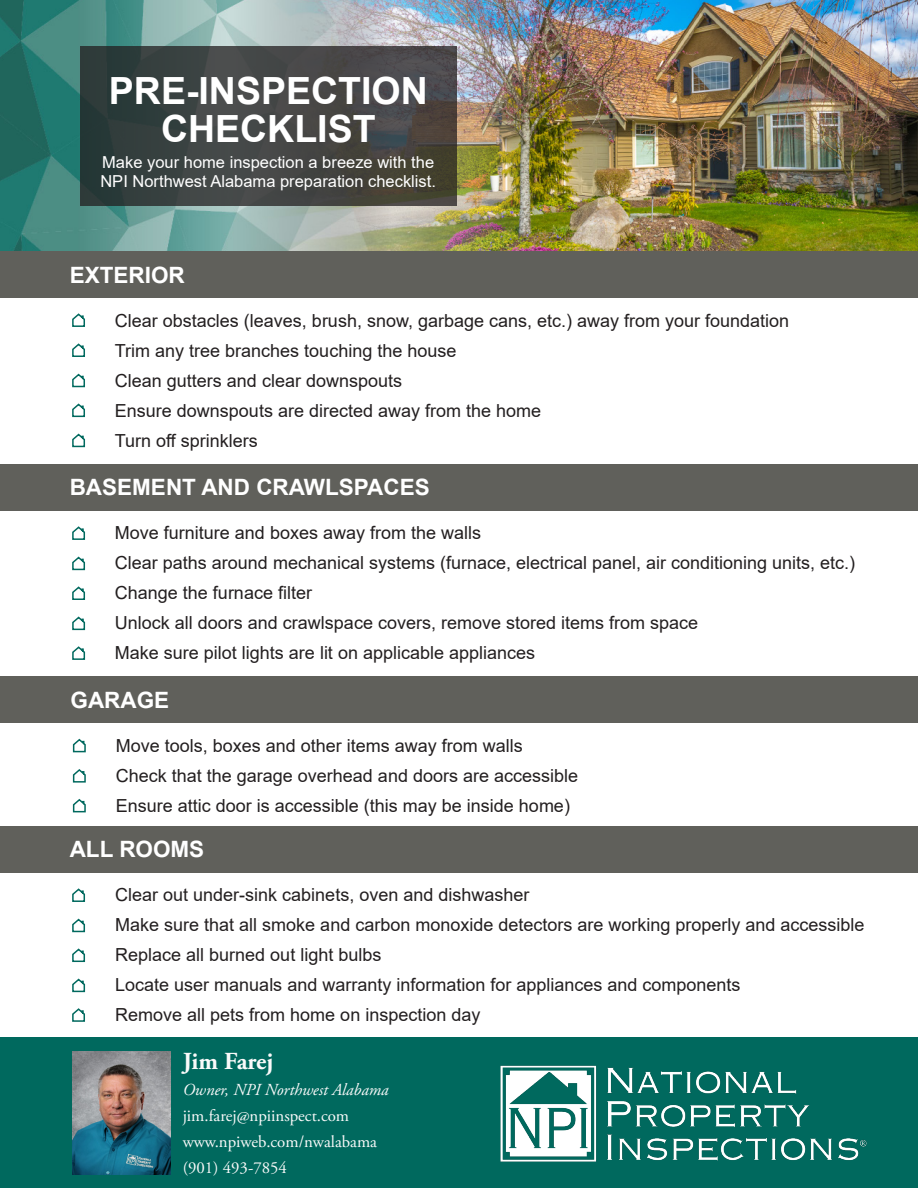
<style>
.page{position:relative;width:918px;height:1188px;background:#fff}
.page>*{position:absolute;margin:0;border:0;box-sizing:border-box;transform-origin:0 0}
.t1{font:700 37.5px/37.5px "Arial";color:#fff;text-align:center}
.t2{font:700 24.45px "Adobe Garamond Pro";letter-spacing:-.01em;color:#fafafa}
.t3{font:700 22.5px "Arial";color:#fff}
.t4{font:18px "Arial";color:#231f20}
.t5{font:16.8px "Adobe Garamond Pro";color:#fafafa}
.t6{font:italic 16.8px "Adobe Garamond Pro";color:#fafafa}
.t7{font:16.5px "Arial";color:#fff}
</style>
<div class="page">
<img style="left:0;top:0;width:918px;height:251px">
<div style="left:0;top:251px;width:918px;height:47px;background:#60605b"></div>
<div style="left:0;top:464px;width:918px;height:47px;background:#60605b"></div>
<div style="left:0;top:676px;width:918px;height:47px;background:#60605b"></div>
<div style="left:0;top:1037px;width:918px;height:151px;background:#00695e"></div>
<svg style="left:72px;top:313px;width:13px;height:14px"></svg>
<svg style="left:72px;top:343px;width:13px;height:14px"></svg>
<svg style="left:72px;top:526px;width:14px;height:14px"></svg>
<svg style="left:72px;top:738px;width:14px;height:15px"></svg>
<svg style="left:72px;top:373px;width:13px;height:15px"></svg>
<svg style="left:72px;top:556px;width:14px;height:15px"></svg>
<svg style="left:72px;top:769px;width:14px;height:14px"></svg>
<svg style="left:72px;top:403px;width:13px;height:15px"></svg>
<svg style="left:72px;top:586px;width:14px;height:14px"></svg>
<svg style="left:72px;top:799px;width:14px;height:14px"></svg>
<svg style="left:72px;top:433px;width:14px;height:15px"></svg>
<svg style="left:72px;top:616px;width:14px;height:15px"></svg>
<svg style="left:72px;top:646px;width:14px;height:14px"></svg>
<svg style="left:80px;top:46px;width:377px;height:159px;background:#404442"></svg>
<div style="left:0;top:826px;width:918px;height:47px;background:#60605b"></div>
<svg style="left:72px;top:888px;width:14px;height:14px"></svg>
<svg style="left:72px;top:1008px;width:13px;height:14px"></svg>
<svg style="left:72px;top:918px;width:14px;height:15px"></svg>
<svg style="left:72px;top:948px;width:14px;height:15px"></svg>
<svg style="left:72px;top:978px;width:14px;height:15px"></svg>
<img style="left:72px;top:1051px;width:99px;height:123px">
<img style="left:500px;top:1065px;width:367px;height:97px">
<p class="t1" style="left:109px;top:73px;width:320px">PRE-INSPECTION<br>CHECKLIST</p>
<p class="t7" style="left:102px;top:151px;width:333px">Make your home inspection a breeze with the</p>
<p class="t7" style="left:100px;top:170px;width:337px">NPI Northwest Alabama preparation checklist.</p>
<p class="t3" style="left:70px;top:259px;width:117px">EXTERIOR</p>
<p class="t4" style="left:115px;top:308px;width:676px">Clear obstacles (leaves, brush, snow, garbage cans, etc.) away from your foundation</p>
<p class="t4" style="left:115px;top:338px;width:343px">Trim any tree branches touching the house</p>
<p class="t4" style="left:115px;top:368px;width:289px">Clean gutters and clear downspouts</p>
<p class="t4" style="left:115px;top:398px;width:428px">Ensure downspouts are directed away from the home</p>
<p class="t4" style="left:115px;top:428px;width:144px">Turn off sprinklers</p>
<p class="t3" style="left:70px;top:471px;width:362px">BASEMENT AND CRAWLSPACES</p>
<p class="t4" style="left:115px;top:521px;width:368px">Move furniture and boxes away from the walls</p>
<p class="t4" style="left:115px;top:551px;width:742px">Clear paths around mechanical systems (furnace, electrical panel, air conditioning units, etc.)</p>
<p class="t4" style="left:115px;top:581px;width:199px">Change the furnace filter</p>
<p class="t4" style="left:115px;top:611px;width:585px">Unlock all doors and crawlspace covers, remove stored items from space</p>
<p class="t4" style="left:115px;top:641px;width:422px">Make sure pilot lights are lit on applicable appliances</p>
<p class="t3" style="left:70px;top:684px;width:100px">GARAGE</p>
<p class="t4" style="left:116px;top:733px;width:409px">Move tools, boxes and other items away from walls</p>
<p class="t4" style="left:116px;top:763px;width:464px">Check that the garage overhead and doors are accessible</p>
<p class="t4" style="left:116px;top:793px;width:456px">Ensure attic door is accessible (this may be inside home)</p>
<p class="t3" style="left:70px;top:833px;width:136px">ALL ROOMS</p>
<p class="t4" style="left:115px;top:883px;width:416px">Clear out under-sink cabinets, oven and dishwasher</p>
<p class="t4" style="left:115px;top:913px;width:751px">Make sure that all smoke and carbon monoxide detectors are working properly and accessible</p>
<p class="t4" style="left:115px;top:943px;width:268px">Replace all burned out light bulbs</p>
<p class="t4" style="left:115px;top:973px;width:627px">Locate user manuals and warranty information for appliances and components</p>
<p class="t4" style="left:115px;top:1003px;width:367px">Remove all pets from home on inspection day</p>
<p class="t2" style="left:183px;top:1047px;width:92px">Jim Farej</p>
<p class="t6" style="left:183px;top:1080px;width:207px">Owner, NPI Northwest Alabama</p>
<p class="t5" style="left:183px;top:1106px;width:168px">jim.farej@npiinspect.com</p>
<p class="t5" style="left:183px;top:1132px;width:196px">www.npiweb.com/nwalabama</p>
<p class="t5" style="left:183px;top:1158px;width:106px">(901) 493-7854</p>
</div>
